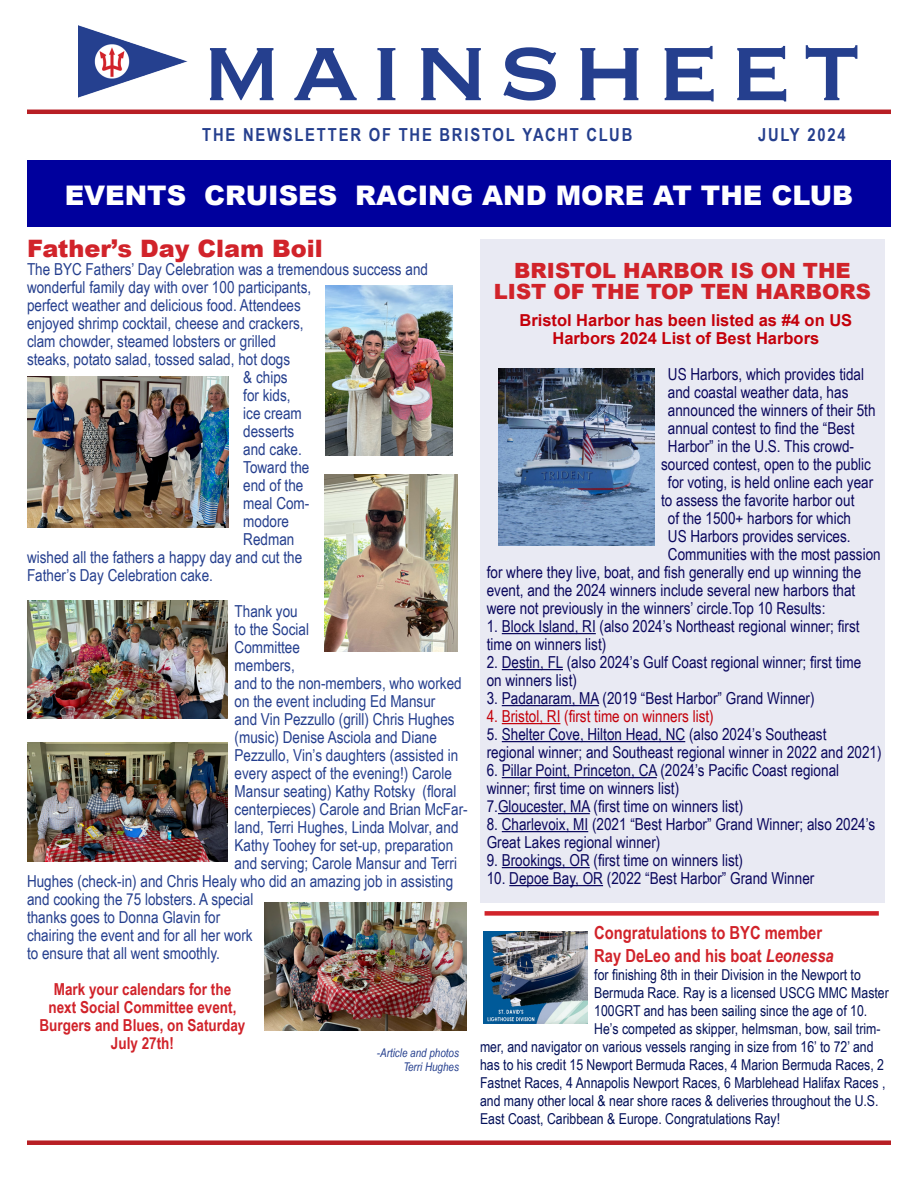
<style>
.page{position:relative;width:918px;height:1188px;background:#fff}
.page>*{position:absolute;margin:0;border:0;box-sizing:border-box;transform-origin:0 0}
.t1{font:118.5px "Copperplate";letter-spacing:.06em;color:#253f8e}
.t2{font:900 27px "Arial";color:#fff}
.t3{font:900 24px "Arial";color:#d1232a}
.t4{font:900 21px/21px "Arial";color:#d1232a;text-align:center}
.t5{font:700 18px "Arial Narrow";color:#d1232a}
.t6{font:700 18px "Arial Narrow";letter-spacing:.1em;color:#253f8e}
.t7{font:16.5px/18px "Arial Narrow";color:#0a075d}
.t8{font:16.5px "Arial Narrow";color:#253f8e}
.t9{font:700 16.5px/18px "Arial Narrow";color:#d1232a;text-align:center}
.t10{font:700 16.5px/18px "Arial";color:#c4000a;text-align:center}
.t11{font:16.5px "Arial Narrow";color:#c4000a}
.t12{font:15px "Arial Narrow";color:#031059}
.t13{font:italic 12px "Arial Narrow";color:#253f8e}
.s1{font-style:italic}
</style>
<div class="page">
<hr style="left:27px;top:110px;width:864px;height:4px;background:#b81f24">
<img style="left:78px;top:25px;width:109px;height:72px">
<div style="left:27px;top:1140px;width:864px;height:5px;background:#b81f24"></div>
<div style="left:27px;top:160px;width:864px;height:67px;background:#00009d"></div>
<div style="left:480px;top:240px;width:405px;height:663px;background:#e9eaf3"></div>
<hr style="left:502px;top:633px;width:94px;height:1px;background:#0a075d">
<hr style="left:502px;top:669px;width:61px;height:1px;background:#0a075d">
<hr style="left:502px;top:705px;width:97px;height:1px;background:#0a075d">
<hr style="left:502px;top:723px;width:58px;height:1px;background:#c4000a">
<hr style="left:502px;top:741px;width:183px;height:1px;background:#0a075d">
<hr style="left:502px;top:777px;width:155px;height:1px;background:#0a075d">
<hr style="left:498px;top:813px;width:92px;height:1px;background:#0a075d">
<hr style="left:502px;top:831px;width:86px;height:1px;background:#0a075d">
<hr style="left:502px;top:867px;width:88px;height:1px;background:#0a075d">
<hr style="left:509px;top:885px;width:94px;height:1px;background:#0a075d">
<img style="left:27px;top:376px;width:202px;height:151px">
<img style="left:326px;top:286px;width:127px;height:170px">
<img style="left:27px;top:600px;width:201px;height:119px">
<img style="left:27px;top:742px;width:201px;height:120px">
<img style="left:265px;top:903px;width:201px;height:127px">
<img style="left:324px;top:474px;width:133px;height:178px">
<img style="left:498px;top:368px;width:156px;height:178px">
<img style="left:484px;top:932px;width:104px;height:91px">
<div style="left:485px;top:911px;width:394px;height:5px;background:#d1232a"></div>
<p class="t1" style="left:199px;top:-9px;width:664px">mainsheet</p>
<p class="t6" style="left:202px;top:121px;width:432px">THE NEWSLETTER OF THE BRISTOL YACHT CLUB</p>
<p class="t6" style="left:758px;top:121px;width:89px">JULY 2024</p>
<p class="t2" style="left:65px;top:176px;width:790px">EVENTS CRUISES RACING AND MORE AT THE CLUB</p>
<p class="t3" style="left:27px;top:231px;width:297px">Father’s Day Clam Boil</p>
<p class="t8" style="left:27px;top:257px;width:403px">The BYC Fathers’ Day Celebration was a tremendous success and</p>
<p class="t8" style="left:27px;top:275px;width:286px">wonderful family day with over 100 participants,</p>
<p class="t8" style="left:27px;top:293px;width:275px">perfect weather and delicious food. Attendees</p>
<p class="t8" style="left:27px;top:311px;width:278px">enjoyed shrimp cocktail, cheese and crackers,</p>
<p class="t8" style="left:27px;top:329px;width:250px">clam chowder, steamed lobsters or grilled</p>
<p class="t8" style="left:27px;top:347px;width:265px">steaks, potato salad, tossed salad, hot dogs</p>
<p class="t8" style="left:243px;top:365px;width:46px">&amp; chips</p>
<p class="t8" style="left:243px;top:383px;width:49px">for kids,</p>
<p class="t8" style="left:243px;top:401px;width:60px">ice cream</p>
<p class="t8" style="left:243px;top:419px;width:53px">desserts</p>
<p class="t8" style="left:243px;top:437px;width:60px">and cake.</p>
<p class="t8" style="left:243px;top:455px;width:68px">Toward the</p>
<p class="t8" style="left:243px;top:473px;width:62px">end of the</p>
<p class="t8" style="left:243px;top:491px;width:68px">meal Com-</p>
<p class="t8" style="left:243px;top:509px;width:47px">modore</p>
<p class="t8" style="left:243px;top:527px;width:53px">Redman</p>
<p class="t8" style="left:27px;top:545px;width:277px">wished all the fathers a happy day and cut the</p>
<p class="t8" style="left:27px;top:563px;width:188px">Father’s Day Celebration cake.</p>
<p class="t8" style="left:235px;top:599px;width:65px">Thank you</p>
<p class="t8" style="left:235px;top:617px;width:76px">to the Social</p>
<p class="t8" style="left:235px;top:635px;width:67px">Committee</p>
<p class="t8" style="left:235px;top:653px;width:62px">members,</p>
<p class="t8" style="left:235px;top:671px;width:229px">and to the non-members, who worked</p>
<p class="t8" style="left:235px;top:689px;width:202px">on the event including Ed Mansur</p>
<p class="t8" style="left:235px;top:707px;width:222px">and Vin Pezzullo (grill) Chris Hughes</p>
<p class="t8" style="left:235px;top:725px;width:204px">(music) Denise Asciola and Diane</p>
<p class="t8" style="left:235px;top:743px;width:225px">Pezzullo, Vin’s daughters (assisted in</p>
<p class="t8" style="left:235px;top:761px;width:219px">every aspect of the evening!) Carole</p>
<p class="t8" style="left:235px;top:779px;width:223px">Mansur seating) Kathy Rotsky (floral</p>
<p class="t8" style="left:235px;top:797px;width:235px">centerpieces) Carole and Brian McFar-</p>
<p class="t8" style="left:235px;top:815px;width:225px">land, Terri Hughes, Linda Molvar, and</p>
<p class="t8" style="left:235px;top:833px;width:220px">Kathy Toohey for set-up, preparation</p>
<p class="t8" style="left:235px;top:851px;width:224px">and serving; Carole Mansur and Terri</p>
<p class="t8" style="left:27px;top:869px;width:428px">Hughes (check-in) and Chris Healy who did an amazing job in assisting</p>
<p class="t8" style="left:27px;top:887px;width:228px">and cooking the 75 lobsters. A special</p>
<p class="t8" style="left:27px;top:905px;width:195px">thanks goes to Donna Glavin for</p>
<p class="t8" style="left:27px;top:923px;width:227px">chairing the event and for all her work</p>
<p class="t8" style="left:27px;top:941px;width:195px">to ensure that all went smoothly.</p>
<p class="t9" style="left:54px;top:979px;width:179px">Mark your calendars for the</p>
<p class="t9" style="left:39px;top:997px;width:208px">next Social Committee event,<br>Burgers and Blues, on Saturday<br>July 27th!</p>
<p class="t13" style="left:377px;top:1044px;width:84px">-Article and photos</p>
<p class="t13" style="left:403px;top:1059px;width:57px">Terri Hughes</p>
<p class="t4" style="left:494px;top:259px;width:379px">BRISTOL HARBOR IS ON THE<br>LIST OF THE TOP TEN HARBORS</p>
<p class="t10" style="left:519px;top:312px;width:334px">Bristol Harbor has been listed as #4 on US<br>Harbors 2024 List of Best Harbors</p>
<p class="t7" style="left:668px;top:364px;width:198px">US Harbors, which provides tidal</p>
<p class="t7" style="left:668px;top:382px;width:182px">and coastal weather data, has</p>
<p class="t7" style="left:668px;top:400px;width:209px">announced the winners of their 5th</p>
<p class="t7" style="left:668px;top:418px;width:188px">annual contest to find the “Best</p>
<p class="t7" style="left:668px;top:436px;width:188px">Harbor” in the U.S. This crowd-</p>
<p class="t7" style="left:661px;top:454px;width:211px">sourced contest, open to the public</p>
<p class="t7" style="left:668px;top:472px;width:207px">for voting, is held online each year</p>
<p class="t7" style="left:661px;top:490px;width:195px">to assess the favorite harbor out</p>
<p class="t7" style="left:668px;top:508px;width:185px">of the 1500+ harbors for which</p>
<p class="t7" style="left:668px;top:526px;width:184px">US Harbors provides services.</p>
<p class="t7" style="left:668px;top:544px;width:214px">Communities with the most passion</p>
<p class="t7" style="left:487px;top:562px;width:376px">for where they live, boat, and fish generally end up winning the</p>
<p class="t7" style="left:487px;top:580px;width:370px">event, and the 2024 winners include several new harbors that</p>
<p class="t7" style="left:487px;top:598px;width:340px">were not previously in the winners’ circle.Top 10 Results:</p>
<p class="t7" style="left:487px;top:616px;width:374px">1. Block Island, RI (also 2024’s Northeast regional winner; first time on winners list)</p>
<p class="t7" style="left:487px;top:652px;width:376px">2. Destin, FL (also 2024’s Gulf Coast regional winner; first time</p>
<p class="t7" style="left:487px;top:670px;width:92px">on winners list)</p>
<p class="t7" style="left:487px;top:688px;width:329px">3. Padanaram, MA (2019 “Best Harbor” Grand Winner)</p>
<p class="t11" style="left:487px;top:704px;width:229px">4. Bristol, RI (first time on winners list)</p>
<p class="t7" style="left:487px;top:724px;width:341px">5. Shelter Cove, Hilton Head, NC (also 2024’s Southeast</p>
<p class="t7" style="left:487px;top:742px;width:396px">regional winner; and Southeast regional winner in 2022 and 2021)</p>
<p class="t7" style="left:487px;top:760px;width:354px">6. Pillar Point, Princeton, CA (2024’s Pacific Coast regional winner; first time on winners list)</p>
<p class="t7" style="left:487px;top:796px;width:258px">7.Gloucester, MA (first time on winners list)</p>
<p class="t7" style="left:487px;top:814px;width:390px">8. Charlevoix, MI (2021 “Best Harbor” Grand Winner; also 2024’s<br>Great Lakes regional winner)</p>
<p class="t7" style="left:487px;top:850px;width:258px">9. Brookings, OR (first time on winners list)</p>
<p class="t7" style="left:487px;top:868px;width:329px">10. Depoe Bay, OR (2022 “Best Harbor” Grand Winner</p>
<p class="t5" style="left:594px;top:919px;width:229px">Congratulations to BYC member</p>
<p class="t5" style="left:594px;top:942px;width:241px">Ray DeLeo and his boat <span class="s1">Leonessa</span></p>
<p class="t12" style="left:594px;top:964px;width:268px">for finishing 8th in their Division in the Newport to</p>
<p class="t12" style="left:594px;top:982px;width:296px">Bermuda Race. Ray is a licensed USCG MMC Master</p>
<p class="t12" style="left:594px;top:1000px;width:275px">100GRT and has been sailing since the age of 10.</p>
<p class="t12" style="left:594px;top:1018px;width:288px">He’s competed as skipper, helmsman, bow, sail trim-</p>
<p class="t12" style="left:480px;top:1036px;width:395px">mer, and navigator on various vessels ranging in size from 16’ to 72’ and</p>
<p class="t12" style="left:480px;top:1054px;width:406px">has to his credit 15 Newport Bermuda Races, 4 Marion Bermuda Races, 2</p>
<p class="t12" style="left:480px;top:1072px;width:407px">Fastnet Races, 4 Annapolis Newport Races, 6 Marblehead Halifax Races ,</p>
<p class="t12" style="left:480px;top:1090px;width:400px">and many other local &amp; near shore races &amp; deliveries throughout the U.S.</p>
<p class="t12" style="left:480px;top:1108px;width:302px">East Coast, Caribbean &amp; Europe. Congratulations Ray!</p>
</div>
